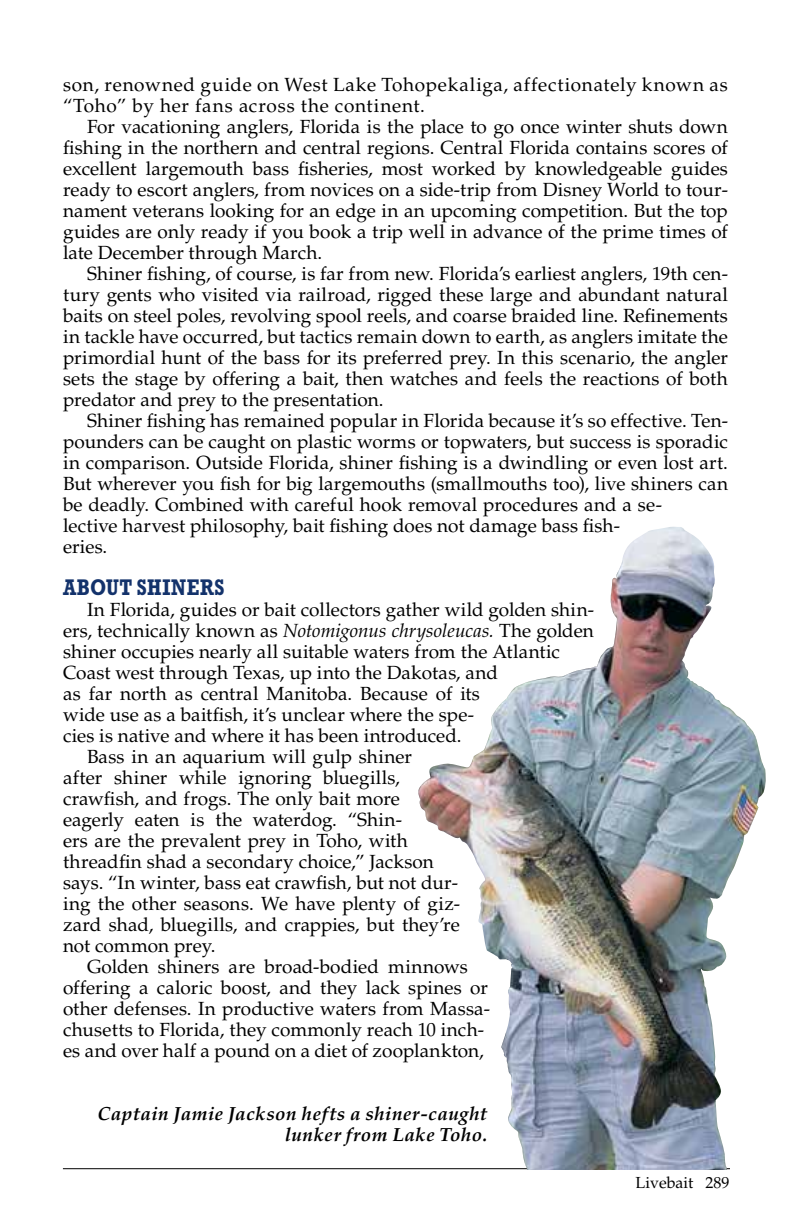
<style>
.page{position:relative;width:792px;height:1224px;background:#fff}
.page>*{position:absolute;margin:0;border:0;box-sizing:border-box;transform-origin:0 0}
.t1{font:700 23px "Rockwell Std";letter-spacing:.025em;color:#13326b;scale:.83 1}
.t2{font:19px/21px "Palatino LT Std";letter-spacing:.005em;color:#000;text-align:justify}
.t3{font:19px/21px "Palatino LT Std";letter-spacing:.035em;color:#000}
.t4{font:italic 700 19px/21px "Palatino LT Std";letter-spacing:.025em;color:#000;text-align:right}
.t5{font:16px "Palatino LT Std";color:#000}
.s1{font-style:italic}
</style>
<div class="page">
<hr style="left:63px;top:1168px;width:667px;height:1px;background:#000">
<img style="left:416px;top:529px;width:312px;height:641px">
<p class="t3" style="left:63px;top:74px;width:666px">son, renowned guide on West Lake Tohopekaliga, affectionately known as “Toho” by her fans across the continent.</p>
<p class="t2" style="left:63px;top:116px;width:667px;text-indent:24px">For vacationing anglers, Florida is the place to go once winter shuts down fishing in the northern and central regions. Central Florida contains scores of excellent largemouth bass fisheries, most worked by knowledgeable guides ready to escort anglers, from novices on a side-trip from Disney World to tour&shy;nament veterans looking for an edge in an upcoming competition. But the top guides are only ready if you book a trip well in advance of the prime times of late December through March.</p>
<p class="t2" style="left:63px;top:263px;width:667px;text-indent:24px">Shiner fishing, of course, is far from new. Florida’s earliest anglers, 19th cen&shy;tury gents who visited via railroad, rigged these large and abundant natural baits on steel poles, revolving spool reels, and coarse braided line. Refinements in tackle have occurred, but tactics remain down to earth, as anglers imitate the primordial hunt of the bass for its preferred prey. In this scenario, the angler sets the stage by offering a bait, then watches and feels the reactions of both predator and prey to the presentation.</p>
<p class="t2" style="left:63px;top:410px;width:667px;text-align:left;text-indent:24px">Shiner fishing has remained popular in Florida because it’s so effective. Ten&shy;pounders can be caught on plastic worms or topwaters, but success is sporadic in comparison. Outside Florida, shiner fishing is a dwindling or even lost art.<br>But wherever you fish for big largemouths (smallmouths too), live shiners can be deadly. Combined with careful hook removal procedures and a se-<br>lective harvest philosophy, bait fishing does not damage bass fish-<br>eries.</p>
<p class="t1" style="left:63px;top:573px;width:196px">ABOUT SHINERS</p>
<p class="t2" style="left:87px;top:599px;width:508px">In Florida, guides or bait collectors gather wild golden shin-</p>
<p class="t2" style="left:63px;top:620px;width:532px">ers, technically known as <span class="s1">Notomigonus chrysoleucas.</span> The golden</p>
<p class="t2" style="left:63px;top:641px;width:498px">shiner occupies nearly all suitable waters from the Atlantic</p>
<p class="t2" style="left:63px;top:662px;width:437px">Coast west through Texas, up into the Dakotas, and</p>
<p class="t2" style="left:63px;top:683px;width:419px">as far north as central Manitoba. Because of its</p>
<p class="t2" style="left:63px;top:704px;width:413px">wide use as a baitfish, it’s unclear where the spe-</p>
<p class="t2" style="left:63px;top:725px;width:400px">cies is native and where it has been introduced.</p>
<p class="t2" style="left:87px;top:746px;width:326px">Bass in an aquarium will gulp shiner</p>
<p class="t2" style="left:63px;top:767px;width:339px">after shiner while ignoring bluegills,</p>
<p class="t2" style="left:63px;top:788px;width:339px">crawfish, and frogs. The only bait more</p>
<p class="t2" style="left:63px;top:809px;width:340px">eagerly eaten is the waterdog. “Shin-</p>
<p class="t2" style="left:63px;top:830px;width:347px">ers are the prevalent prey in Toho, with</p>
<p class="t2" style="left:63px;top:851px;width:373px">threadfin shad a secondary choice,” Jackson</p>
<p class="t2" style="left:63px;top:872px;width:396px">says. “In winter, bass eat crawfish, but not dur-</p>
<p class="t2" style="left:63px;top:893px;width:399px">ing the other seasons. We have plenty of giz-</p>
<p class="t2" style="left:63px;top:914px;width:398px">zard shad, bluegills, and crappies, but they’re</p>
<p class="t2" style="left:63px;top:935px;width:154px">not common prey.</p>
<p class="t2" style="left:87px;top:956px;width:382px">Golden shiners are broad-bodied minnows</p>
<p class="t2" style="left:63px;top:977px;width:427px">offering a caloric boost, and they lack spines or</p>
<p class="t2" style="left:63px;top:998px;width:429px">other defenses. In productive waters from Massa-</p>
<p class="t2" style="left:63px;top:1019px;width:423px">chusetts to Florida, they commonly reach 10 inch-</p>
<p class="t2" style="left:63px;top:1040px;width:422px">es and over half a pound on a diet of zooplankton,</p>
<p class="t4" style="left:98px;top:1103px;width:391px">Captain Jamie Jackson hefts a shiner-caught lunker from Lake Toho.</p>
<p class="t5" style="left:636px;top:1173px;width:95px">Livebait 289</p>
</div>
